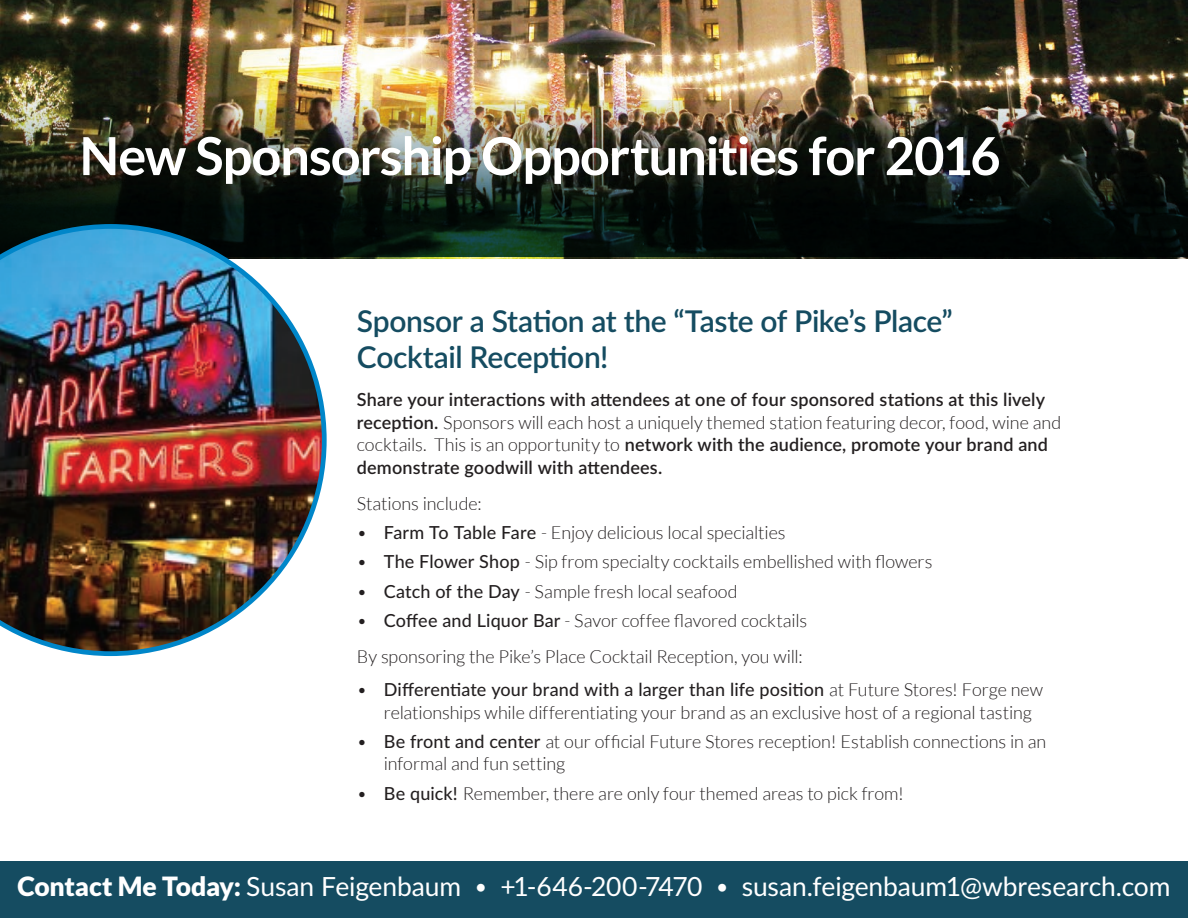
<style>
.page{position:relative;width:1188px;height:918px;background:#fff}
.page>*{position:absolute;margin:0;border:0;box-sizing:border-box;transform-origin:0 0}
.t1{font:700 52.5px "Lato";letter-spacing:-.02em;color:#fff}
.t2{font:600 30px/36px "Lato";letter-spacing:-.015em;color:#154c61}
.t3{font:26.4px "Lato";letter-spacing:-.005em;color:#fff}
.t4{font:300 18px/22.5px "Lato";letter-spacing:-.005em;color:#231f20}
.t5{font:600 18px/22.5px "Lato";letter-spacing:.01em;color:#231f20}
.s1{font-weight:300}
.s2{font-weight:500}
.s3{font-weight:900}
.s4{font-size:21.15px}
</style>
<div class="page">
<img style="left:0;top:0;width:1188px;height:258px">
<img style="left:0;top:100px;width:1188px;height:157px">
<div style="left:0;top:862px;width:1188px;height:56px;background:#154c61"></div>
<img style="left:0;top:224px;width:327px;height:432px">
<h1 class="t1" style="left:80px;top:126px;width:923px">New Sponsorship Opportunities for 2016</h1>
<h2 class="t2" style="left:357px;top:301px;width:597px">Sponsor a Station at the “Taste of Pike’s Place”<br>Cocktail Reception!</h2>
<p class="t5" style="left:357px;top:388px;width:706px">Share your interactions with attendees at one of four sponsored stations at this lively reception. <span class="s1">Sponsors will each host a uniquely themed station featuring decor, food, wine and cocktails. This is an opportunity to</span> network with the audience, promote your brand and demonstrate goodwill with attendees.</p>
<p class="t4" style="left:357px;top:492px;width:127px">Stations include:</p>
<p class="t4" style="left:357px;top:521px;width:430px">• <span class="s2">Farm To Table Fare</span> - Enjoy delicious local specialties</p>
<p class="t4" style="left:357px;top:551px;width:577px">• <span class="s2">The Flower Shop</span> - Sip from specialty cocktails embellished with flowers</p>
<p class="t4" style="left:357px;top:580px;width:382px">• <span class="s2">Catch of the Day</span> - Sample fresh local seafood</p>
<p class="t4" style="left:357px;top:602px;width:452px;line-height:36px">• <span class="s2">Coffee and Liquor Bar</span> - Savor coffee flavored cocktails<br>By sponsoring the Pike’s Place Cocktail Reception, you will:</p>
<p class="t4" style="left:384px;top:679px;width:661px;text-indent:-27px">• <span class="s2">Differentiate your brand with a larger than life position</span> at Future Stores! Forge new relationships while differentiating your brand as an exclusive host of a regional tasting</p>
<p class="t4" style="left:384px;top:730px;width:664px;text-indent:-27px">• <span class="s2">Be front and center</span> at our official Future Stores reception! Establish connections in an informal and fun setting</p>
<p class="t4" style="left:357px;top:782px;width:549px">• <span class="s2">Be quick!</span> Remember, there are only four themed areas to pick from!</p>
<h3 class="t3" style="left:17px;top:867px;width:1155px"><span class="s3">Contact Me Today:</span> Susan Feigenbaum <span class="s4">•</span> +1-646-200-7470 <span class="s4">•</span> susan.feigenbaum1@wbresearch.com</h3>
</div>
